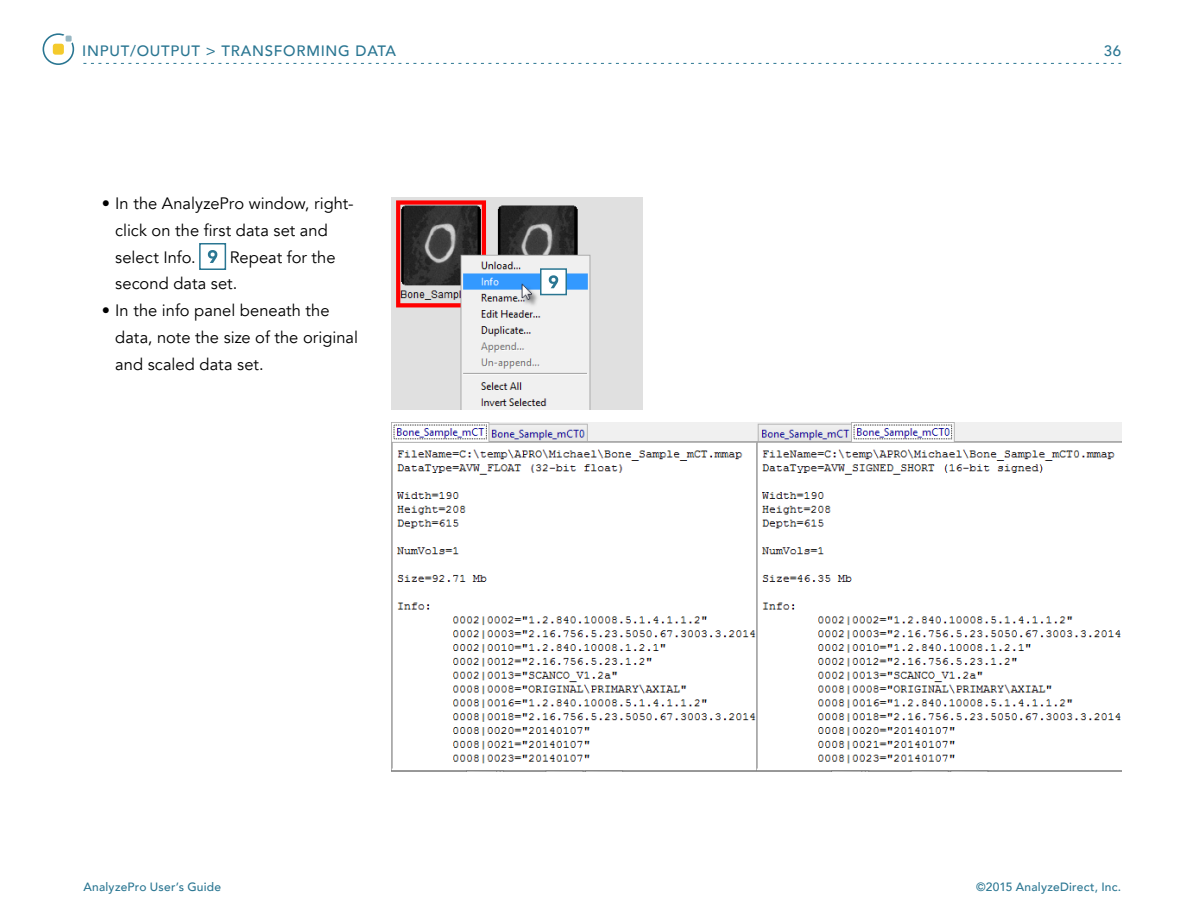
<style>
.page{position:relative;width:1188px;height:918px;background:#fff}
.page>*{position:absolute;margin:0;border:0;box-sizing:border-box;transform-origin:0 0}
.t1{font:16.5px/26.7px "Avenir";color:#000}
.t2{font:500 15px "Avenir";letter-spacing:.05em;color:#2a7692}
.t3{font:500 12px "Avenir";letter-spacing:.02em;color:#2a7692}
</style>
<div class="page">
<svg style="left:83px;top:63px;width:1038px;height:1px"></svg>
<svg style="left:43px;top:33px;width:31px;height:32px"></svg>
<img style="left:392px;top:423px;width:364px;height:349px">
<img style="left:392px;top:198px;width:250px;height:211px">
<svg style="left:199px;top:243px;width:28px;height:27px"></svg>
<svg style="left:539px;top:268px;width:29px;height:28px"></svg>
<img style="left:756px;top:423px;width:365px;height:349px">
<p class="t2" style="left:82px;top:38px;width:315px">INPUT/OUTPUT &gt; TRANSFORMING DATA</p>
<p class="t1" style="left:115px;top:191px;width:240px;text-indent:-14px">• In the AnalyzePro window, right&shy;click on the first data set and select Info. [9] Repeat for the second data set.</p>
<p class="t1" style="left:115px;top:297px;width:244px;text-indent:-14px">• In the info panel beneath the data, note the size of the original and scaled data set.</p>
<p class="t2" style="left:1104px;top:38px;width:19px">36</p>
<p class="t3" style="left:83px;top:876px;width:139px">AnalyzePro User’s Guide</p>
<p class="t3" style="left:976px;top:876px;width:146px">©2015 AnalyzeDirect, Inc.</p>
</div>
